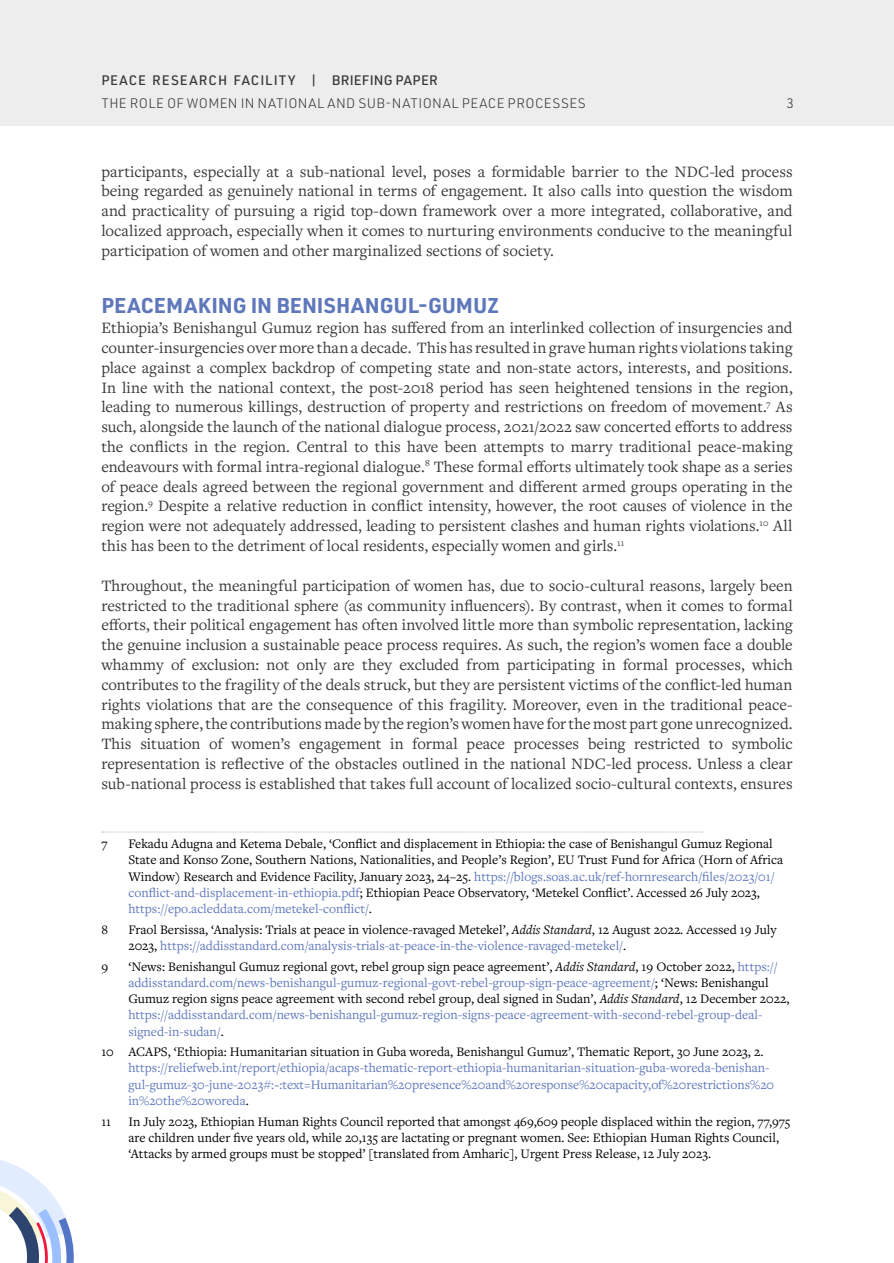
<style>
.page{position:relative;width:894px;height:1263px;background:#fff}
.page>*{position:absolute;margin:0;border:0;box-sizing:border-box;transform-origin:0 0}
.t1{font:700 21px "URWDIN";color:#5f78bb}
.t2{font:16.5px/19.8px "Freight Text Pro";color:#383839;text-align:justify}
.t3{font:13.5px/16.2px "Freight Text Pro";color:#000}
.t4{font:13.5px/16.2px "Freight Text Pro";color:#5f78bb}
.t5{font:300 13.5px "URWDIN";letter-spacing:.035em;color:#383839}
.t6{font:500 13.5px "URWDIN";letter-spacing:.065em;color:#383839}
.s1{color:#5f78bb}
.s2{font-style:italic}
.s3{color:#000}
.s4{font-style:italic;color:#000}
</style>
<div class="page">
<div style="left:0;top:0;width:893px;height:126px;background:#ededee"></div>
<svg style="left:102px;top:831px;width:600px;height:1px"></svg>
<svg style="left:0;top:1160px;width:74px;height:103px"></svg>
<p class="t6" style="left:101px;top:71px;width:338px">PEACE RESEARCH FACILITY | BRIEFING PAPER</p>
<p class="t5" style="left:101px;top:94px;width:486px">THE ROLE OF WOMEN IN NATIONAL AND SUB-NATIONAL PEACE PROCESSES</p>
<p class="t5" style="left:786px;top:94px;width:8px">3</p>
<p class="t2" style="left:101px;top:161px;width:692px">participants, especially at a sub-national level, poses a formidable barrier to the NDC-led process being regarded as genuinely national in terms of engagement. It also calls into question the wisdom and practicality of pursuing a rigid top-down framework over a more integrated, collaborative, and localized approach, especially when it comes to nurturing environments conducive to the meaningful participation of women and other marginalized sections of society.</p>
<p class="t1" style="left:101px;top:291px;width:399px">PEACEMAKING IN BENISHANGUL-GUMUZ</p>
<p class="t2" style="left:101px;top:317px;width:692px">Ethiopia’s Benishangul Gumuz region has suffered from an interlinked collection of insurgencies and counter-insurgencies over more than a decade. This has resulted in grave human rights violations taking place against a complex backdrop of competing state and non-state actors, interests, and positions.<br>In line with the national context, the post-2018 period has seen heightened tensions in the region, leading to numerous killings, destruction of property and restrictions on freedom of movement.<sup>7</sup> As such, alongside the launch of the national dialogue process, 2021/2022 saw concerted efforts to address the conflicts in the region. Central to this have been attempts to marry traditional peace-making endeavours with formal intra-regional dialogue.<sup>8</sup> These formal efforts ultimately took shape as a series of peace deals agreed between the regional government and different armed groups operating in the region.<sup>9</sup> Despite a relative reduction in conflict intensity, however, the root causes of violence in the region were not adequately addressed, leading to persistent clashes and human rights violations.<sup>10</sup> All this has been to the detriment of local residents, especially women and girls.<sup>11</sup></p>
<p class="t2" style="left:101px;top:575px;width:692px">Throughout, the meaningful participation of women has, due to socio-cultural reasons, largely been restricted to the traditional sphere (as community influencers). By contrast, when it comes to formal efforts, their political engagement has often involved little more than symbolic representation, lacking the genuine inclusion a sustainable peace process requires. As such, the region’s women face a double whammy of exclusion: not only are they excluded from participating in formal processes, which contributes to the fragility of the deals struck, but they are persistent victims of the conflict-led human rights violations that are the consequence of this fragility. Moreover, even in the traditional peace&shy;making sphere, the contributions made by the region’s women have for the most part gone unrecognized.<br>This situation of women’s engagement in formal peace processes being restricted to symbolic representation is reflective of the obstacles outlined in the national NDC-led process. Unless a clear sub-national process is established that takes full account of localized socio-cultural contexts, ensures</p>
<p class="t3" style="left:101px;top:835px;width:8px">7</p>
<p class="t3" style="left:128px;top:835px;width:656px">Fekadu Adugna and Ketema Debale, ‘Conflict and displacement in Ethiopia: the case of Benishangul Gumuz Regional State and Konso Zone, Southern Nations, Nationalities, and People’s Region’, EU Trust Fund for Africa (Horn of Africa Window) Research and Evidence Facility, January 2023, 24–25. <span class="s1">https://blogs.soas.ac.uk/ref-hornresearch/files/2023/01/ conflict-and-displacement-in-ethiopia.pdf</span>; Ethiopian Peace Observatory, ‘Metekel Conflict’. Accessed 26 July 2023, <span class="s1">https://epo.acleddata.com/metekel-conflict/</span>.</p>
<p class="t3" style="left:101px;top:921px;width:8px">8</p>
<p class="t3" style="left:128px;top:921px;width:649px">Fraol Bersissa, ‘Analysis: Trials at peace in violence-ravaged Metekel’, <span class="s2">Addis Standard</span>, 12 August 2022. Accessed 19 July<br>2023, <span class="s1">https://addisstandard.com/analysis-trials-at-peace-in-the-violence-ravaged-metekel/</span>.</p>
<p class="t3" style="left:101px;top:957px;width:8px">9</p>
<p class="t4" style="left:128px;top:957px;width:662px"><span class="s3">‘News: Benishangul Gumuz regional govt, rebel group sign peace agreement’,</span> <span class="s4">Addis Standard</span><span class="s3">, 19 October 2022,</span> https:// addisstandard.com/news-benishangul-gumuz-regional-govt-rebel-group-sign-peace-agreement/<span class="s3">; ‘News: Benishangul Gumuz region signs peace agreement with second rebel group, deal signed in Sudan’,</span> <span class="s4">Addis Standard</span><span class="s3">, 12 December 2022, </span>https://addisstandard.com/news-benishangul-gumuz-region-signs-peace-agreement-with-second-rebel-group-deal&shy;signed-in-sudan/<span class="s3">.</span></p>
<p class="t3" style="left:101px;top:1043px;width:663px">10 ACAPS, ‘Ethiopia: Humanitarian situation in Guba woreda, Benishangul Gumuz’, Thematic Report, 30 June 2023, 2.</p>
<p class="t4" style="left:128px;top:1059px;width:647px">https://reliefweb.int/report/ethiopia/acaps-thematic-report-ethiopia-humanitarian-situation-guba-woreda-benishan&shy;gul-gumuz-30-june-2023#:~:text=Humanitarian%20presence%20and%20response%20capacity,of%20restrictions%20 in%20the%20woreda<span class="s3">.</span></p>
<p class="t3" style="left:101px;top:1112px;width:11px">11</p>
<p class="t3" style="left:128px;top:1112px;width:663px">In July 2023, Ethiopian Human Rights Council reported that amongst 469,609 people displaced within the region, 77,975 are children under five years old, while 20,135 are lactating or pregnant women. See: Ethiopian Human Rights Council, ‘Attacks by armed groups must be stopped’ [translated from Amharic], Urgent Press Release, 12 July 2023.</p>
</div>
